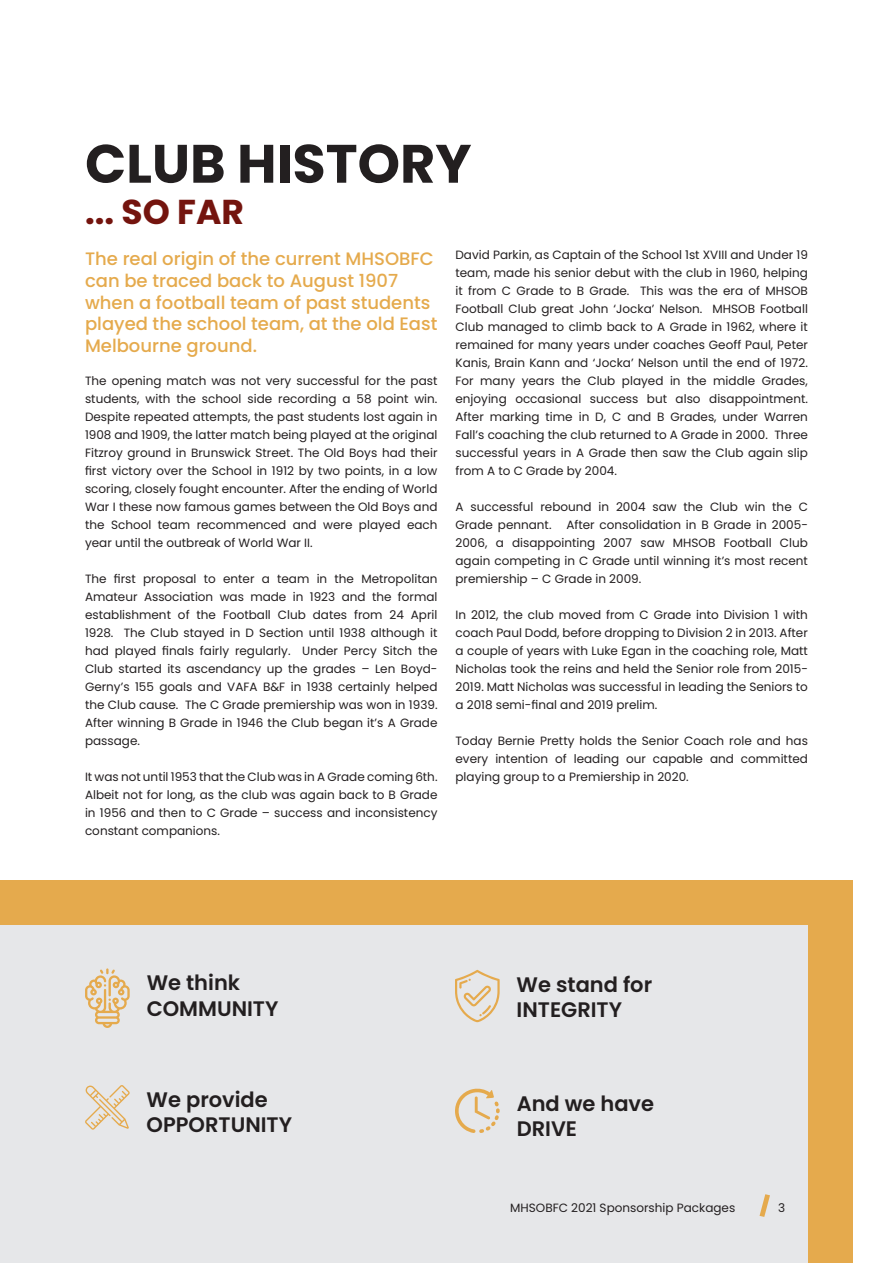
<style>
.page{position:relative;width:893px;height:1263px;background:#fff}
.page>*{position:absolute;margin:0;border:0;box-sizing:border-box;transform-origin:0 0}
.t1{font:700 54px "Poppins";color:#231f20}
.t2{font:700 34.5px "Poppins";color:#74140e}
.t3{font:600 21px/25.2px "Poppins";color:#231f20}
.t4{font:500 18px/21.6px "Poppins";color:#e5aa4d}
.t5{font:12px/18px "Poppins";color:#231f20;text-align:justify}
</style>
<div class="page">
<div style="left:0;top:912px;width:808px;height:351px;background:#e6e7e9"></div>
<div style="left:0;top:880px;width:853px;height:45px;background:#e5aa4d"></div>
<div style="left:808px;top:912px;width:45px;height:351px;background:#e5aa4d"></div>
<svg style="left:85px;top:1085px;width:45px;height:45px"></svg>
<svg style="left:455px;top:1088px;width:45px;height:45px"></svg>
<svg style="left:759px;top:1194px;width:11px;height:23px"></svg>
<svg style="left:85px;top:968px;width:45px;height:60px"></svg>
<svg style="left:455px;top:970px;width:45px;height:52px"></svg>
<h1 class="t1" style="left:85px;top:132px;width:388px">CLUB HISTORY</h1>
<h2 class="t2" style="left:85px;top:192px;width:160px">... SO FAR</h2>
<h3 class="t4" style="left:85px;top:248px;width:354px">The real origin of the current MHSOBFC can be traced back to August 1907 when a football team of past students played the school team, at the old East<br>Melbourne ground.</h3>
<p class="t5" style="left:85px;top:372px;width:354px">The opening match was not very successful for the past students, with the school side recording a 58 point win.<br>Despite repeated attempts, the past students lost again in 1908 and 1909, the latter match being played at the original Fitzroy ground in Brunswick Street. The Old Boys had their first victory over the School in 1912 by two points, in a low scoring, closely fought encounter. After the ending of World War I these now famous games between the Old Boys and the School team recommenced and were played each year until the outbreak of World War II.</p>
<p class="t5" style="left:85px;top:570px;width:354px">The first proposal to enter a team in the Metropolitan Amateur Association was made in 1923 and the formal establishment of the Football Club dates from 24 April 1928. The Club stayed in D Section until 1938 although it had played finals fairly regularly. Under Percy Sitch the Club started its ascendancy up the grades – Len Boyd-Gerny’s 155 goals and VAFA B&amp;F in 1938 certainly helped the Club cause. The C Grade premiership was won in 1939.<br>After winning B Grade in 1946 the Club began it’s A Grade passage.</p>
<p class="t5" style="left:85px;top:768px;width:354px">It was not until 1953 that the Club was in A Grade coming 6th.<br>Albeit not for long, as the club was again back to B Grade in 1956 and then to C Grade – success and inconsistency constant companions.</p>
<p class="t5" style="left:455px;top:246px;width:354px">David Parkin, as Captain of the School 1st XVIII and Under 19 team, made his senior debut with the club in 1960, helping it from C Grade to B Grade. This was the era of MHSOB Football Club great John ‘Jocka’ Nelson. MHSOB Football Club managed to climb back to A Grade in 1962, where it remained for many years under coaches Geoff Paul, Peter Kanis, Brain Kann and ‘Jocka’ Nelson until the end of 1972.<br>For many years the Club played in the middle Grades, enjoying occasional success but also disappointment.<br>After marking time in D, C and B Grades, under Warren Fall’s coaching the club returned to A Grade in 2000. Three successful years in A Grade then saw the Club again slip from A to C Grade by 2004.</p>
<p class="t5" style="left:455px;top:498px;width:354px">A successful rebound in 2004 saw the Club win the C Grade pennant. After consolidation in B Grade in 2005- 2006, a disappointing 2007 saw MHSOB Football Club again competing in C Grade until winning it’s most recent premiership – C Grade in 2009.</p>
<p class="t5" style="left:455px;top:606px;width:354px">In 2012, the club moved from C Grade into Division 1 with coach Paul Dodd, before dropping to Division 2 in 2013. After a couple of years with Luke Egan in the coaching role, Matt Nicholas took the reins and held the Senior role from 2015- 2019. Matt Nicholas was successful in leading the Seniors to a 2018 semi-final and 2019 prelim.</p>
<p class="t5" style="left:455px;top:732px;width:354px">Today Bernie Pretty holds the Senior Coach role and has every intention of leading our capable and committed playing group to a Premiership in 2020.</p>
<h3 class="t3" style="left:147px;top:971px;width:133px">We think<br>COMMUNITY</h3>
<h3 class="t3" style="left:517px;top:972px;width:137px">We stand for<br>INTEGRITY</h3>
<h3 class="t3" style="left:147px;top:1087px;width:147px">We provide<br>OPPORTUNITY</h3>
<h3 class="t3" style="left:517px;top:1091px;width:139px">And we have<br>DRIVE</h3>
<p class="t5" style="left:510px;top:1199px;width:226px">MHSOBFC 2021 Sponsorship Packages</p>
<p class="t5" style="left:778px;top:1199px;width:9px">3</p>
</div>
